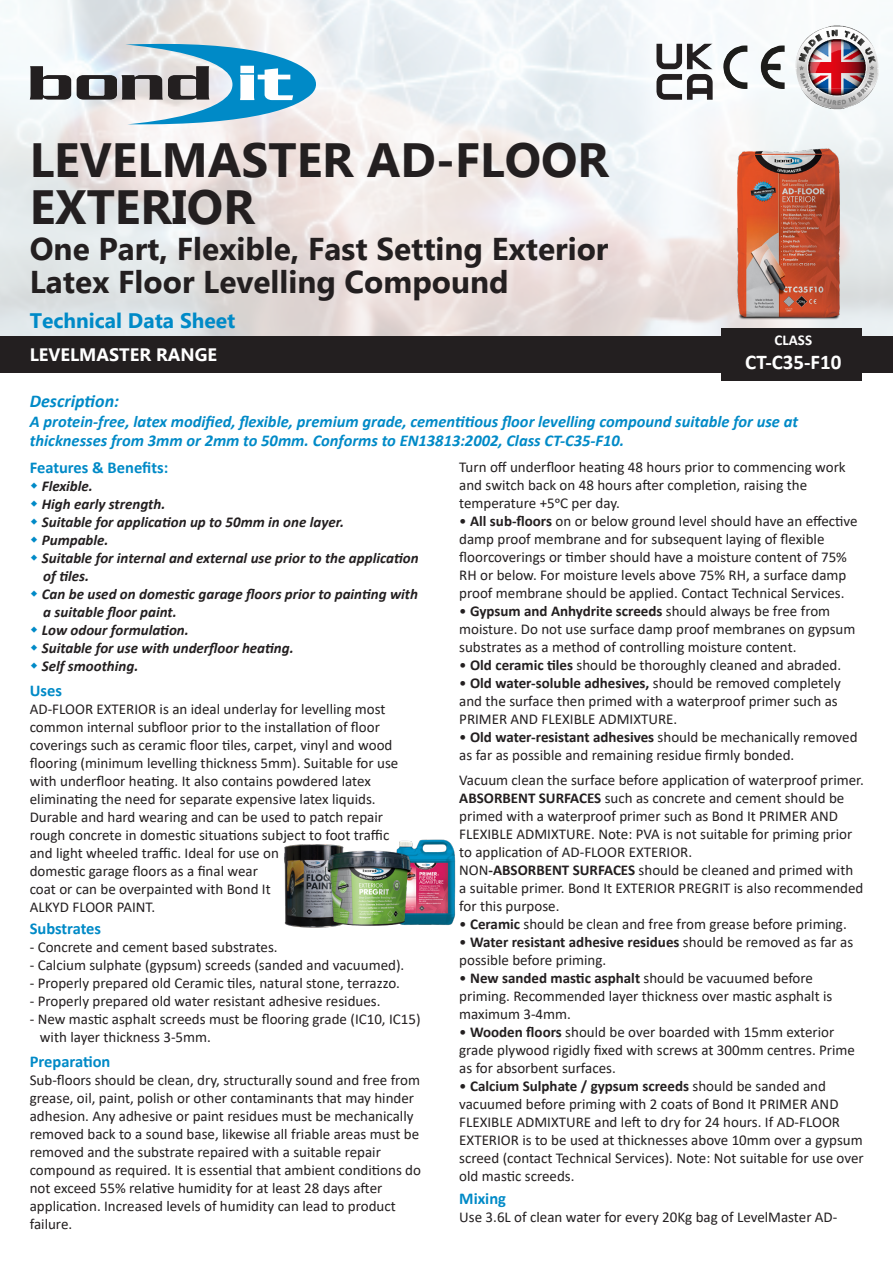
<style>
.page{position:relative;width:893px;height:1263px;background:#fff}
.page>*{position:absolute;margin:0;border:0;box-sizing:border-box;transform-origin:0 0}
.t1{font:700 48px "Myanmar Text";color:#231f20}
.t2{font:700 31.5px "Myanmar Text";color:#231f20}
.t3{font:700 21px "Myanmar Text";color:#008ac7}
.t4{font:700 21px "Calibri";color:#fff}
.t5{font:700 18px "Myanmar Text";color:#fff}
.t6{font:italic 700 18px "Calibri";color:#008ac7}
.t7{font:italic 700 16.5px "Calibri";color:#008ac7}
.t8{font:700 16.5px "Calibri";color:#008ac7}
.t9{font:15px/18px "Calibri";color:#231f20}
.t10{font:italic 700 15px "Calibri";color:#231f20}
.t11{font:700 15px "Calibri";color:#231f20}
.t12{font:700 15px "Calibri";color:#fff}
.s1{font-weight:700}
.s2{font-weight:400}
</style>
<div class="page">
<div style="left:0;top:336px;width:893px;height:37px;background:#231f20"></div>
<svg style="left:30px;top:66px;width:41px;height:34px"></svg>
<svg style="left:77px;top:40px;width:241px;height:86px"></svg>
<img style="left:795px;top:25px;width:84px;height:63px">
<img style="left:801px;top:88px;width:73px;height:22px">
<img style="left:723px;top:45px;width:62px;height:44px">
<img style="left:647px;top:34px;width:74px;height:74px">
<div style="left:721px;top:328px;width:141px;height:52px;background:#231f20"></div>
<img style="left:710px;top:130px;width:180px;height:205px">
<img style="left:284px;top:844px;width:39px;height:84px">
<img style="left:417px;top:839px;width:39px;height:86px">
<img style="left:323px;top:840px;width:94px;height:88px">
<p class="t1" style="left:30px;top:133px;width:581px">LEVELMASTER AD-FLOOR</p>
<p class="t1" style="left:30px;top:179px;width:226px">EXTERIOR</p>
<p class="t2" style="left:30px;top:230px;width:580px">One Part, Flexible, Fast Setting Exterior</p>
<p class="t2" style="left:30px;top:263px;width:480px">Latex Floor Levelling Compound</p>
<p class="t3" style="left:30px;top:309px;width:207px">Technical Data Sheet</p>
<p class="t5" style="left:30px;top:345px;width:189px">LEVELMASTER RANGE</p>
<p class="t12" style="left:774px;top:330px;width:39px">CLASS</p>
<p class="t4" style="left:745px;top:347px;width:98px">CT-C35-F10</p>
<p class="t6" style="left:30px;top:388px;width:91px">Description:</p>
<p class="t7" style="left:30px;top:409px;width:770px">A protein‐free, latex modified, flexible, premium grade, cementitious floor levelling compound suitable for use at</p>
<p class="t7" style="left:30px;top:429px;width:596px">thicknesses from 3mm or 2mm to 50mm. Conforms to EN13813:2002, Class CT-C35-F10.</p>
<p class="t8" style="left:30px;top:456px;width:140px">Features &amp; Benefits:</p>
<p class="t10" style="left:42px;top:475px;width:53px">Flexible.</p>
<p class="t10" style="left:42px;top:493px;width:125px">High early strength.</p>
<p class="t10" style="left:42px;top:511px;width:304px">Suitable for application up to 50mm in one layer.</p>
<p class="t10" style="left:42px;top:529px;width:68px">Pumpable.</p>
<p class="t10" style="left:42px;top:547px;width:378px">Suitable for internal and external use prior to the application</p>
<p class="t10" style="left:43px;top:565px;width:47px">of tiles.</p>
<p class="t10" style="left:42px;top:583px;width:378px">Can be used on domestic garage floors prior to painting with</p>
<p class="t10" style="left:43px;top:601px;width:135px">a suitable floor paint.</p>
<p class="t10" style="left:42px;top:619px;width:149px">Low odour formulation.</p>
<p class="t10" style="left:42px;top:637px;width:253px">Suitable for use with underfloor heating.</p>
<p class="t10" style="left:42px;top:655px;width:98px">Self smoothing.</p>
<p class="t8" style="left:30px;top:679px;width:34px">Uses</p>
<p class="t9" style="left:30px;top:699px;width:357px">AD-FLOOR EXTERIOR is an ideal underlay for levelling most</p>
<p class="t9" style="left:30px;top:717px;width:352px">common internal subfloor prior to the installation of floor</p>
<p class="t9" style="left:30px;top:735px;width:364px">coverings such as ceramic floor tiles, carpet, vinyl and wood</p>
<p class="t9" style="left:30px;top:753px;width:370px">flooring (minimum levelling thickness 5mm). Suitable for use</p>
<p class="t9" style="left:30px;top:771px;width:343px">with underfloor heating. It also contains powdered latex</p>
<p class="t9" style="left:30px;top:789px;width:347px">eliminating the need for separate expensive latex liquids.</p>
<p class="t9" style="left:30px;top:807px;width:355px">Durable and hard wearing and can be used to patch repair</p>
<p class="t9" style="left:30px;top:825px;width:361px">rough concrete in domestic situations subject to foot traffic</p>
<p class="t9" style="left:30px;top:843px;width:251px">and light wheeled traffic. Ideal for use on</p>
<p class="t9" style="left:30px;top:861px;width:230px">domestic garage floors as a final wear</p>
<p class="t9" style="left:30px;top:879px;width:243px">coat or can be overpainted with Bond It</p>
<p class="t9" style="left:30px;top:897px;width:127px">ALKYD FLOOR PAINT.</p>
<p class="t8" style="left:30px;top:916px;width:73px">Substrates</p>
<p class="t9" style="left:30px;top:937px;width:249px">- Concrete and cement based substrates.</p>
<p class="t9" style="left:30px;top:955px;width:376px">- Calcium sulphate (gypsum) screeds (sanded and vacuumed).</p>
<p class="t9" style="left:30px;top:973px;width:372px">- Properly prepared old Ceramic tiles, natural stone, terrazzo.</p>
<p class="t9" style="left:30px;top:991px;width:352px">- Properly prepared old water resistant adhesive residues.</p>
<p class="t9" style="left:30px;top:1009px;width:392px">- New mastic asphalt screeds must be flooring grade (IC10, IC15)</p>
<p class="t9" style="left:40px;top:1027px;width:173px">with layer thickness 3-5mm.</p>
<p class="t8" style="left:30px;top:1050px;width:82px">Preparation</p>
<p class="t9" style="left:30px;top:1070px;width:392px">Sub-floors should be clean, dry, structurally sound and free from</p>
<p class="t9" style="left:30px;top:1088px;width:386px">grease, oil, paint, polish or other contaminants that may hinder</p>
<p class="t9" style="left:30px;top:1106px;width:385px">adhesion. Any adhesive or paint residues must be mechanically</p>
<p class="t9" style="left:30px;top:1124px;width:391px">removed back to a sound base, likewise all friable areas must be</p>
<p class="t9" style="left:30px;top:1142px;width:353px">removed and the substrate repaired with a suitable repair</p>
<p class="t9" style="left:30px;top:1160px;width:393px">compound as required. It is essential that ambient conditions do</p>
<p class="t9" style="left:30px;top:1178px;width:354px">not exceed 55% relative humidity for at least 28 days after</p>
<p class="t9" style="left:30px;top:1196px;width:368px">application. Increased levels of humidity can lead to product</p>
<p class="t9" style="left:30px;top:1214px;width:44px">failure.</p>
<p class="t9" style="left:459px;top:457px;width:388px">Turn off underfloor heating 48 hours prior to commencing work and switch back on 48 hours after completion, raising the</p>
<p class="t9" style="left:459px;top:493px;width:162px">temperature +5oC per day.</p>
<p class="t9" style="left:459px;top:511px;width:400px">• <span class="s1">All sub-floors</span> on or below ground level should have an effective</p>
<p class="t9" style="left:459px;top:529px;width:367px">damp proof membrane and for subsequent laying of flexible</p>
<p class="t9" style="left:459px;top:547px;width:389px">floorcoverings or timber should have a moisture content of 75%</p>
<p class="t9" style="left:459px;top:565px;width:389px">RH or below. For moisture levels above 75% RH, a surface damp</p>
<p class="t9" style="left:459px;top:583px;width:387px">proof membrane should be applied. Contact Technical Services.</p>
<p class="t11" style="left:459px;top:600px;width:372px"><span class="s2">•</span> Gypsum and Anhydrite screeds <span class="s2">should always be free from</span></p>
<p class="t9" style="left:459px;top:619px;width:398px">moisture. Do not use surface damp proof membranes on gypsum</p>
<p class="t9" style="left:459px;top:637px;width:339px">substrates as a method of controlling moisture content.</p>
<p class="t9" style="left:459px;top:655px;width:384px">• <span class="s1">Old ceramic tiles</span> should be thoroughly cleaned and abraded.</p>
<p class="t9" style="left:459px;top:673px;width:383px">• <span class="s1">Old water-soluble adhesives,</span> should be removed completely</p>
<p class="t9" style="left:459px;top:691px;width:380px">and the surface then primed with a waterproof primer such as</p>
<p class="t9" style="left:459px;top:709px;width:220px">PRIMER AND FLEXIBLE ADMIXTURE.</p>
<p class="t9" style="left:459px;top:727px;width:400px">• <span class="s1">Old water-resistant adhesives</span> should be mechanically removed</p>
<p class="t9" style="left:459px;top:745px;width:337px">as far as possible and remaining residue firmly bonded.</p>
<p class="t9" style="left:459px;top:770px;width:406px">Vacuum clean the surface before application of waterproof primer.</p>
<p class="t9" style="left:459px;top:788px;width:387px"><span class="s1">ABSORBENT SURFACES</span> such as concrete and cement should be</p>
<p class="t9" style="left:459px;top:806px;width:395px">primed with a waterproof primer such as Bond It PRIMER AND<br>FLEXIBLE ADMIXTURE. Note: PVA is not suitable for priming prior to application of AD-FLOOR EXTERIOR.</p>
<p class="t9" style="left:459px;top:860px;width:406px">NON<span class="s1">-ABSORBENT SURFACES</span> should be cleaned and primed with a suitable primer. Bond It EXTERIOR PREGRIT is also recommended for this purpose.</p>
<p class="t9" style="left:459px;top:914px;width:389px">• <span class="s1">Ceramic</span> should be clean and free from grease before priming.</p>
<p class="t11" style="left:459px;top:931px;width:395px"><span class="s2">•</span> Water resistant adhesive residues <span class="s2">should be removed as far as</span></p>
<p class="t9" style="left:459px;top:950px;width:149px">possible before priming.</p>
<p class="t9" style="left:459px;top:968px;width:355px">• <span class="s1">New sanded mastic asphalt</span> should be vacuumed before</p>
<p class="t9" style="left:459px;top:986px;width:375px">priming. Recommended layer thickness over mastic asphalt is</p>
<p class="t9" style="left:459px;top:1004px;width:113px">maximum 3-4mm.</p>
<p class="t9" style="left:459px;top:1022px;width:377px">• <span class="s1">Wooden floors</span> should be over boarded with 15mm exterior</p>
<p class="t9" style="left:459px;top:1040px;width:397px">grade plywood rigidly fixed with screws at 300mm centres. Prime</p>
<p class="t9" style="left:459px;top:1058px;width:158px">as for absorbent surfaces.</p>
<p class="t11" style="left:459px;top:1075px;width:368px"><span class="s2">•</span> Calcium Sulphate / gypsum screeds <span class="s2">should be sanded and</span></p>
<p class="t9" style="left:459px;top:1094px;width:405px">vacuumed before priming with 2 coats of Bond It PRIMER AND<br>FLEXIBLE ADMIXTURE and left to dry for 24 hours. If AD-FLOOR<br>EXTERIOR is to be used at thicknesses above 10mm over a gypsum</p>
<p class="t9" style="left:459px;top:1148px;width:406px">screed (contact Technical Services). Note: Not suitable for use over old mastic screeds.</p>
<p class="t8" style="left:459px;top:1187px;width:48px">Mixing</p>
<p class="t9" style="left:459px;top:1208px;width:380px">Use 3.6L of clean water for every 20Kg bag of LevelMaster AD-</p>
</div>
